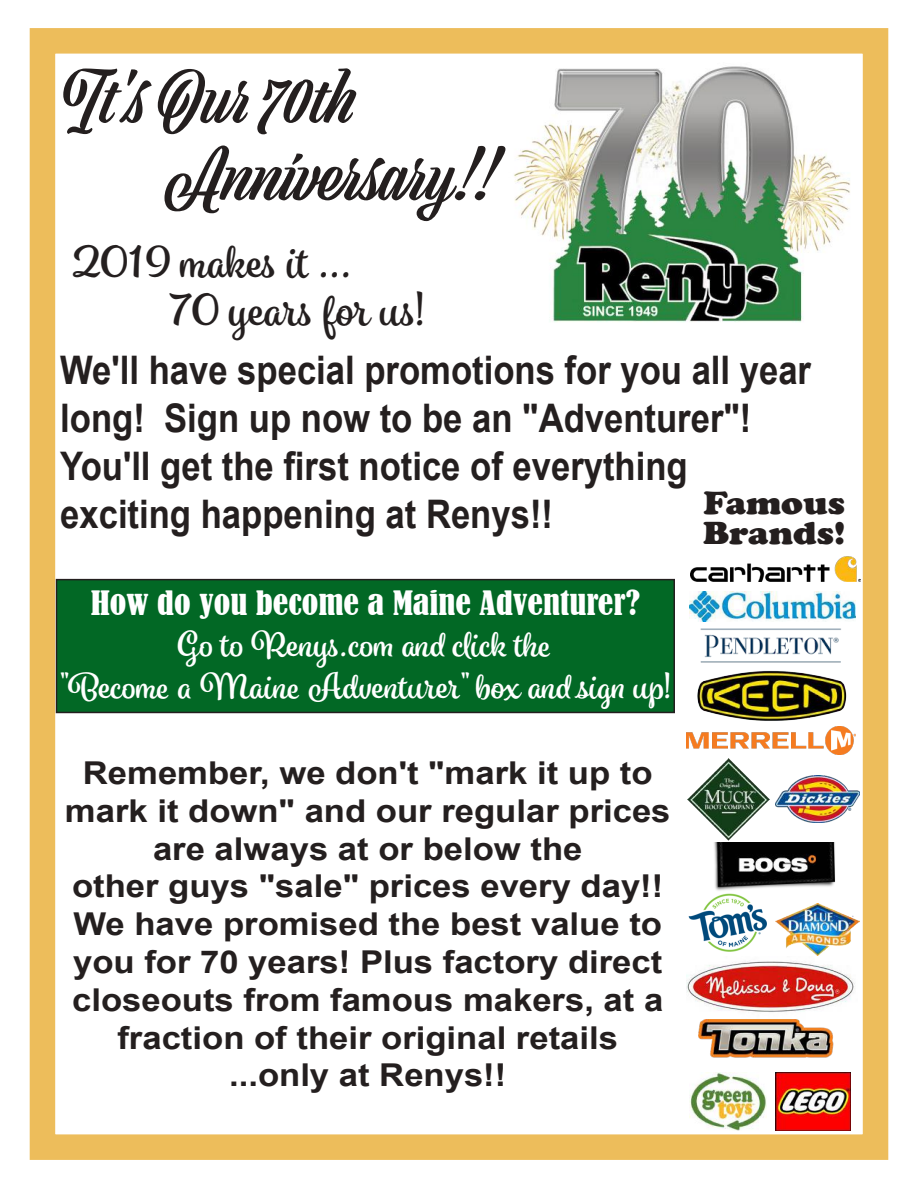
<style>
.page{position:relative;width:918px;height:1188px;background:#fff}
.page>*{position:absolute;margin:0;border:0;box-sizing:border-box;transform-origin:0 0}
.t1{font:64.5px/77.4px "Viktor Script";color:#241f1f;scale:1.12 1}
.t2{font:700 45px/48px "Spumante";color:#241f1f;scale:1.1 1}
.t3{font:700 39.3px/48px "Arial";color:#241f1f;scale:.88 1}
.t4{font:700 34.5px/41.4px "Spumante";color:#fff;text-align:center;scale:1.1 1}
.t5{font:900 33px/30.6px "Cooper";color:#241f1f;scale:1.1 1}
.t6{font:700 31.5px/37.8px "Arial";color:#241f1f;text-align:center;scale:1.1 1}
.t7{font:condensed 31.5px "Bernard";color:#fff;scale:1.1 1}
</style>
<div class="page">
<img style="left:514px;top:66px;width:336px;height:256px">
<img style="left:691px;top:556px;width:169px;height:26px">
<img style="left:689px;top:592px;width:166px;height:30px">
<img style="left:700px;top:628px;width:141px;height:35px">
<img style="left:697px;top:670px;width:150px;height:51px">
<img style="left:687px;top:726px;width:169px;height:28px">
<img style="left:688px;top:758px;width:82px;height:82px">
<img style="left:714px;top:843px;width:121px;height:48px">
<img style="left:775px;top:1072px;width:76px;height:59px">
<img style="left:689px;top:893px;width:78px;height:59px">
<img style="left:775px;top:904px;width:85px;height:52px">
<img style="left:687px;top:961px;width:168px;height:51px">
<img style="left:699px;top:1019px;width:135px;height:39px">
<img style="left:689px;top:1072px;width:77px;height:59px">
<img style="left:775px;top:776px;width:85px;height:47px">
<div style="left:56px;top:580px;width:618px;height:132px;background:#026825"></div>
<div style="left:56px;top:579px;width:619px;height:134px;border:2px solid #241f1f"></div>
<div style="left:30px;top:28px;width:858px;height:1132px;border:26px solid #edbd5b"></div>
<h1 class="t1" style="left:164px;top:61px;width:297px;text-indent:-102px">It's Our 70th<br>Anniversary!!</h1>
<h2 class="t2" style="left:169px;top:238px;width:232px;text-indent:-97px">2019 makes it ...<br>70 years for us!</h2>
<p class="t3" style="left:60px;top:347px;width:855px">We'll have special promotions for you all year long! Sign up now to be an "Adventurer"!<br>You'll get the first notice of everything exciting happening at Renys!!</p>
<p class="t5" style="left:703px;top:487px;width:131px">Famous<br>Brands!</p>
<p class="t7" style="left:91px;top:584px;width:501px">How do you become a Maine Adventurer?</p>
<p class="t4" style="left:60px;top:624px;width:556px">Go to Renys.com and click the<br>"Become a Maine Adventurer" box and sign up!</p>
<p class="t6" style="left:65px;top:754px;width:552px">Remember, we don't "mark it up to mark it down" and our regular prices are always at or below the<br>other guys "sale" prices every day!!<br>We have promised the best value to you for 70 years! Plus factory direct closeouts from famous makers, at a fraction of their original retails ...only at Renys!!</p>
</div>
